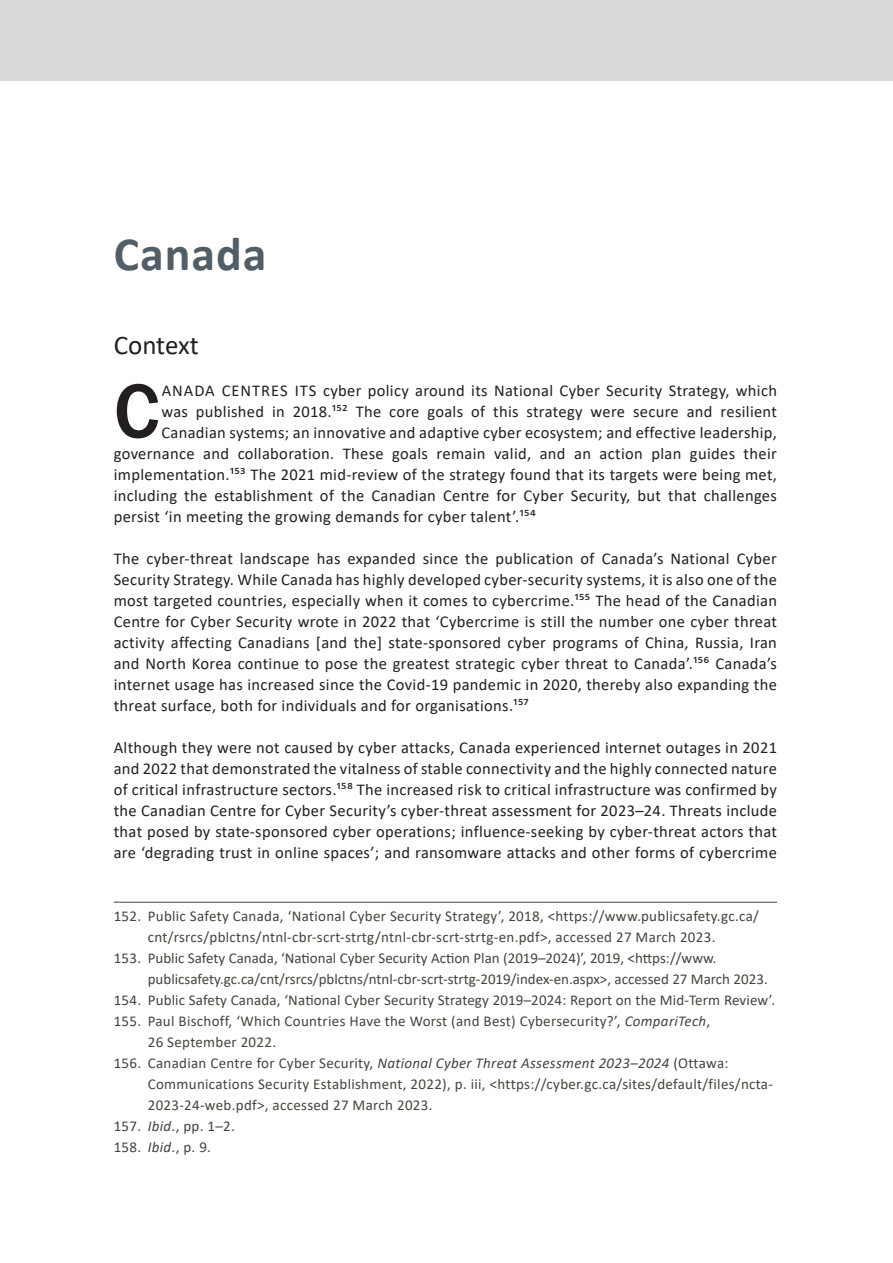
<style>
.page{position:relative;width:893px;height:1263px;background:#fff}
.page>*{position:absolute;margin:0;border:0;box-sizing:border-box;transform-origin:0 0}
.Drop_Cap{font:500 79.5px "Franklin Gothic";color:#231f20}
.Chapter_heading{font:700 48px "Calibri";letter-spacing:.02em;color:#525e65}
.Heading_1{font:27px "Calibri";letter-spacing:-.005em;color:#231f20}
.Drop_Cap-2{font:16.5px/21px "Calibri";letter-spacing:.02em;color:#231f20;text-align:justify}
.Footnote_text{font:15px/21px "Calibri";letter-spacing:.02em;color:#43453d}
.Footnote_text-2{font:15px/21px "Calibri";color:#43453d}
.s1{font-style:italic}
</style>
<div class="page">
<div style="left:0;top:0;width:893px;height:81px;background:#dadad8"></div>
<hr style="left:114px;top:902px;width:663px;height:1px;background:#43453d">
<p class="Chapter_heading" style="left:114px;top:220px;width:154px">Canada</p>
<p class="Heading_1" style="left:114px;top:326px;width:87px">Context</p>
<p class="Drop_Cap" style="left:114px;top:362px;width:48px">C</p>
<p class="Drop_Cap-2" style="left:162px;top:379px;width:617px">ANADA CENTRES ITS cyber policy around its National Cyber Security Strategy, which</p>
<p class="Drop_Cap-2" style="left:161px;top:400px;width:617px">was published in 2018.152 The core goals of this strategy were secure and resilient</p>
<p class="Drop_Cap-2" style="left:161px;top:421px;width:617px">Canadian systems; an innovative and adaptive cyber ecosystem; and effective leadership,</p>
<p class="Drop_Cap-2" style="left:114px;top:442px;width:665px">governance and collaboration. These goals remain valid, and an action plan guides their</p>
<p class="Drop_Cap-2" style="left:114px;top:463px;width:665px">implementation.153 The 2021 mid-review of the strategy found that its targets were being met,</p>
<p class="Drop_Cap-2" style="left:114px;top:484px;width:665px">including the establishment of the Canadian Centre for Cyber Security, but that challenges</p>
<p class="Drop_Cap-2" style="left:114px;top:505px;width:424px">persist ‘in meeting the growing demands for cyber talent’.154</p>
<p class="Drop_Cap-2" style="left:114px;top:547px;width:665px">The cyber-threat landscape has expanded since the publication of Canada’s National Cyber Security Strategy. While Canada has highly developed cyber-security systems, it is also one of the most targeted countries, especially when it comes to cybercrime.155 The head of the Canadian Centre for Cyber Security wrote in 2022 that ‘Cybercrime is still the number one cyber threat activity affecting Canadians [and the] state-sponsored cyber programs of China, Russia, Iran and North Korea continue to pose the greatest strategic cyber threat to Canada’.156 Canada’s internet usage has increased since the Covid-19 pandemic in 2020, thereby also expanding the threat surface, both for individuals and for organisations.157</p>
<p class="Drop_Cap-2" style="left:114px;top:736px;width:665px">Although they were not caused by cyber attacks, Canada experienced internet outages in 2021 and 2022 that demonstrated the vitalness of stable connectivity and the highly connected nature of critical infrastructure sectors.158 The increased risk to critical infrastructure was confirmed by the Canadian Centre for Cyber Security’s cyber-threat assessment for 2023–24. Threats include that posed by state-sponsored cyber operations; influence-seeking by cyber-threat actors that are ‘degrading trust in online spaces’; and ransomware attacks and other forms of cybercrime</p>
<p class="Footnote_text" style="left:148px;top:905px;width:613px;text-indent:-34px">152. Public Safety Canada, ‘National Cyber Security Strategy’, 2018, &lt;https://www.publicsafety.gc.ca/ cnt/rsrcs/pblctns/ntnl-cbr-scrt-strtg/ntnl-cbr-scrt-strtg-en.pdf&gt;, accessed 27 March 2023.</p>
<p class="Footnote_text-2" style="left:148px;top:947px;width:621px;text-indent:-34px">153. Public Safety Canada, ‘National Cyber Security Action Plan (2019–2024)’, 2019, &lt;https://www. publicsafety.gc.ca/cnt/rsrcs/pblctns/ntnl-cbr-scrt-strtg-2019/index-en.aspx&gt;, accessed 27 March 2023.</p>
<p class="Footnote_text" style="left:114px;top:989px;width:663px">154. Public Safety Canada, ‘National Cyber Security Strategy 2019–2024: Report on the Mid-Term Review’.</p>
<p class="Footnote_text" style="left:148px;top:1010px;width:564px;text-indent:-34px">155. Paul Bischoff, ‘Which Countries Have the Worst (and Best) Cybersecurity?’, <span class="s1">CompariTech</span>,<br>26 September 2022.</p>
<p class="Footnote_text" style="left:148px;top:1052px;width:627px;text-indent:-34px">156. Canadian Centre for Cyber Security, <span class="s1">National Cyber Threat Assessment 2023–2024</span> (Ottawa:<br>Communications Security Establishment, 2022), p. iii, &lt;https://cyber.gc.ca/sites/default/files/ncta-<br>2023-24-web.pdf&gt;, accessed 27 March 2023.</p>
<p class="Footnote_text" style="left:114px;top:1115px;width:123px">157. <span class="s1">Ibid</span>., pp. 1–2.</p>
<p class="Footnote_text" style="left:114px;top:1136px;width:99px">158. <span class="s1">Ibid</span>., p. 9.</p>
</div>
